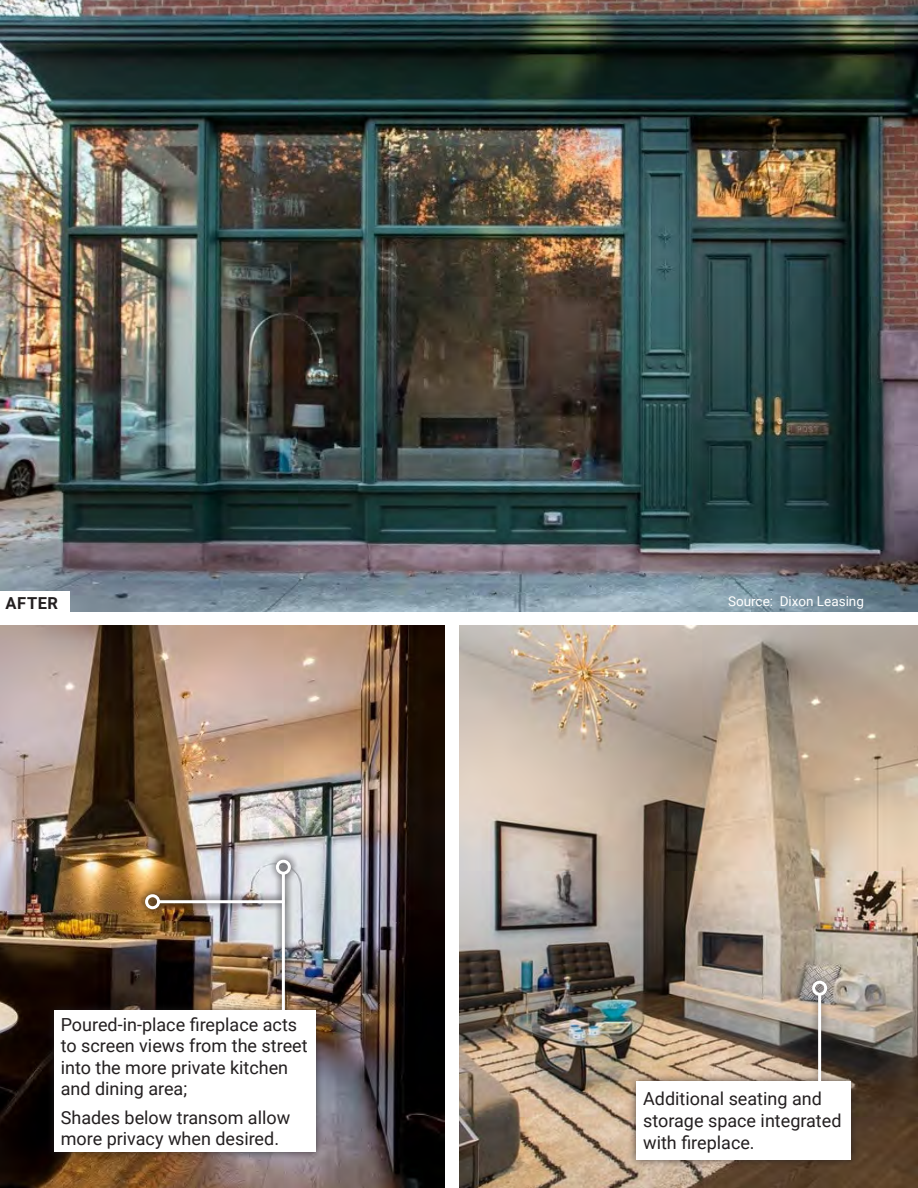
<style>
.page{position:relative;width:918px;height:1188px;background:#fff}
.page>*{position:absolute;margin:0;border:0;box-sizing:border-box;transform-origin:0 0}
.TOC_-_Section_Heading{font:18px/21.6px "Roboto";color:#231f20}
.t1{font:700 16.5px "Roboto";letter-spacing:.035em;color:#231f20}
.Caption_Header-Small{font:13.5px "Roboto";color:#fff}
</style>
<div class="page">
<img style="left:0;top:625px;width:445px;height:563px">
<img style="left:0;top:0;width:918px;height:611px">
<img style="left:459px;top:625px;width:459px;height:563px">
<div style="left:628px;top:973px;width:231px;height:195px;background:#231f20;opacity:.75"></div>
<hr style="left:818px;top:994px;width:3px;height:133px;background:#fff">
<div style="left:812px;top:981px;width:15px;height:15px;border:3px solid #fff;border-radius:50%"></div>
<div style="left:636px;top:1081px;width:215px;height:78px;background:#fff"></div>
<div style="left:46px;top:852px;width:278px;height:308px;background:#231f20;opacity:.75"></div>
<div style="left:137px;top:852px;width:162px;height:221px;background:#231f20;opacity:.75"></div>
<hr style="left:282px;top:873px;width:3px;height:192px;background:#fff">
<div style="left:276px;top:860px;width:15px;height:15px;border:3px solid #fff;border-radius:50%"></div>
<hr style="left:159px;top:900px;width:126px;height:3px;background:#fff">
<div style="left:145px;top:894px;width:15px;height:15px;border:3px solid #fff;border-radius:50%"></div>
<div style="left:54px;top:1010px;width:262px;height:142px;background:#fff"></div>
<div style="left:0;top:591px;width:69px;height:24px;background:#fff"></div>
<p class="t1" style="left:6px;top:592px;width:54px">AFTER</p>
<p class="Caption_Header-Small" style="left:728px;top:591px;width:137px">Source: Dixon Leasing</p>
<p class="TOC_-_Section_Heading" style="left:61px;top:1013px;width:248px">Poured-in-place fireplace acts to screen views from the street into the more private kitchen and dining area;</p>
<p class="TOC_-_Section_Heading" style="left:61px;top:1106px;width:231px">Shades below transom allow more privacy when desired.</p>
<p class="TOC_-_Section_Heading" style="left:643px;top:1087px;width:200px">Additional seating and storage space integrated with fireplace.</p>
</div>
